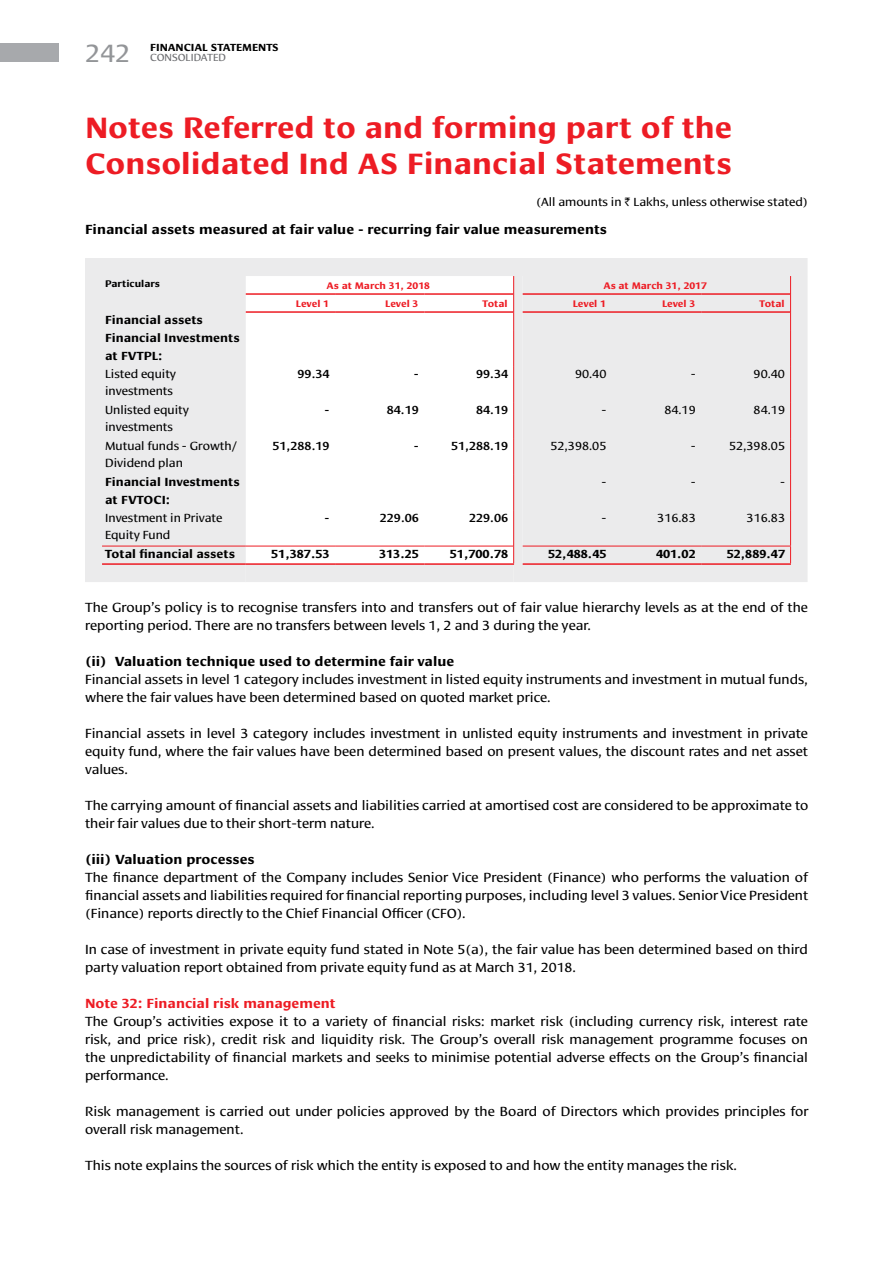
<style>
.page{position:relative;width:893px;height:1263px;background:#fff}
.page>*{position:absolute;margin:0;border:0;box-sizing:border-box;transform-origin:0 0}
.t1{font:700 30px/36px "Cora";color:#ed1c24}
.t2{font:25.5px "Cora";color:#939598}
.t3{font:13.5px/18px "Cora";color:#000}
.t4{font:700 13.5px "Cora";color:#000}
.t5{font:700 13.5px "Cora";color:#ed1c24}
.t6{font:12px/16.5px "Cora";color:#000}
.t7{font:700 12px/18px "Cora";color:#000}
.t8{font:500 12px "Cora";color:#000}
.t9{font:700 10.5px "Cora";color:#000}
.t10{font:10.5px "Cora";color:#6d6e71}
.t11{font:700 9.75px "Cora";color:#ed1c24}
.t12{font:700 9.75px "Cora";color:#000}
.s1{font-family:"Rupee"}
</style>
<div class="page">
<div style="left:0;top:43px;width:58px;height:19px;background:#a7a9ac"></div>
<div style="left:85px;top:258px;width:723px;height:324px;background:#ebebec"></div>
<svg style="left:246px;top:276px;width:562px;height:306px;fill:#ebebec"></svg>
<svg style="left:513px;top:276px;width:1px;height:54px"></svg>
<hr style="left:513px;top:330px;width:1px;height:36px;background:#ed1c24">
<hr style="left:513px;top:366px;width:1px;height:36px;background:#ed1c24">
<hr style="left:513px;top:402px;width:1px;height:36px;background:#ed1c24">
<hr style="left:513px;top:438px;width:1px;height:36px;background:#ed1c24">
<hr style="left:513px;top:474px;width:1px;height:36px;background:#ed1c24">
<hr style="left:513px;top:510px;width:1px;height:36px;background:#ed1c24">
<svg style="left:513px;top:546px;width:1px;height:17px"></svg>
<hr style="left:790px;top:330px;width:1px;height:36px;background:#ed1c24">
<hr style="left:790px;top:366px;width:1px;height:36px;background:#ed1c24">
<hr style="left:790px;top:402px;width:1px;height:36px;background:#ed1c24">
<hr style="left:790px;top:438px;width:1px;height:36px;background:#ed1c24">
<hr style="left:790px;top:474px;width:1px;height:36px;background:#ed1c24">
<hr style="left:790px;top:510px;width:1px;height:36px;background:#ed1c24">
<hr style="left:102px;top:546px;width:144px;height:1px;background:#ed1c24">
<hr style="left:102px;top:563px;width:144px;height:2px;background:#ed1c24">
<hr style="left:246px;top:546px;width:89px;height:1px;background:#ed1c24">
<hr style="left:335px;top:546px;width:89px;height:1px;background:#ed1c24">
<hr style="left:424px;top:546px;width:89px;height:1px;background:#ed1c24">
<hr style="left:246px;top:563px;width:89px;height:2px;background:#ed1c24">
<hr style="left:335px;top:563px;width:89px;height:2px;background:#ed1c24">
<hr style="left:424px;top:563px;width:90px;height:2px;background:#ed1c24">
<hr style="left:523px;top:546px;width:89px;height:1px;background:#ed1c24">
<hr style="left:612px;top:546px;width:89px;height:1px;background:#ed1c24">
<hr style="left:701px;top:546px;width:90px;height:1px;background:#ed1c24">
<hr style="left:523px;top:563px;width:89px;height:2px;background:#ed1c24">
<hr style="left:612px;top:563px;width:89px;height:2px;background:#ed1c24">
<hr style="left:701px;top:563px;width:90px;height:2px;background:#ed1c24">
<svg style="left:790px;top:546px;width:1px;height:17px"></svg>
<hr style="left:246px;top:311px;width:89px;height:2px;background:#ed1c24">
<hr style="left:523px;top:311px;width:89px;height:2px;background:#ed1c24">
<hr style="left:335px;top:311px;width:89px;height:2px;background:#ed1c24">
<hr style="left:424px;top:311px;width:89px;height:2px;background:#ed1c24">
<hr style="left:612px;top:311px;width:89px;height:2px;background:#ed1c24">
<hr style="left:701px;top:311px;width:89px;height:2px;background:#ed1c24">
<svg style="left:790px;top:276px;width:1px;height:54px"></svg>
<hr style="left:523px;top:293px;width:89px;height:2px;background:#ed1c24">
<hr style="left:612px;top:293px;width:89px;height:2px;background:#ed1c24">
<hr style="left:701px;top:293px;width:89px;height:2px;background:#ed1c24">
<hr style="left:246px;top:293px;width:89px;height:2px;background:#ed1c24">
<hr style="left:335px;top:293px;width:89px;height:2px;background:#ed1c24">
<hr style="left:424px;top:293px;width:89px;height:2px;background:#ed1c24">
<p class="t9" style="left:150px;top:41px;width:130px">FINANCIAL STATEMENTS</p>
<h2 class="t2" style="left:85px;top:38px;width:47px">242</h2>
<p class="t10" style="left:150px;top:52px;width:77px">CONSOLIDATED</p>
<h1 class="t1" style="left:85px;top:110px;width:648px">Notes Referred to and forming part of the<br>Consolidated Ind AS Financial Statements</h1>
<p class="t6" style="left:536px;top:194px;width:273px">(All amounts in <span class="s1">`</span> Lakhs, unless otherwise stated)</p>
<p class="t4" style="left:85px;top:221px;width:524px">Financial assets measured at fair value - recurring fair value measurements</p>
<p class="t12" style="left:105px;top:277px;width:57px">Particulars</p>
<p class="t11" style="left:327px;top:280px;width:105px">As at March 31, 2018</p>
<p class="t11" style="left:603px;top:280px;width:105px">As at March 31, 2017</p>
<p class="t11" style="left:296px;top:298px;width:35px">Level 1</p>
<p class="t11" style="left:385px;top:298px;width:35px">Level 3</p>
<p class="t11" style="left:483px;top:298px;width:27px">Total</p>
<p class="t11" style="left:573px;top:298px;width:35px">Level 1</p>
<p class="t11" style="left:662px;top:298px;width:35px">Level 3</p>
<p class="t11" style="left:759px;top:298px;width:27px">Total</p>
<p class="t7" style="left:105px;top:311px;width:136px">Financial assets<br>Financial Investments at FVTPL:</p>
<p class="t6" style="left:105px;top:366px;width:73px">Listed equity investments</p>
<p class="t8" style="left:297px;top:367px;width:34px">99.34</p>
<p class="t8" style="left:414px;top:367px;width:6px">-</p>
<p class="t8" style="left:476px;top:367px;width:34px">99.34</p>
<p class="t6" style="left:575px;top:366px;width:33px">90.40</p>
<p class="t6" style="left:691px;top:366px;width:6px">-</p>
<p class="t6" style="left:754px;top:366px;width:33px">90.40</p>
<p class="t6" style="left:105px;top:402px;width:86px">Unlisted equity investments</p>
<p class="t8" style="left:325px;top:403px;width:6px">-</p>
<p class="t8" style="left:387px;top:403px;width:34px">84.19</p>
<p class="t8" style="left:476px;top:403px;width:34px">84.19</p>
<p class="t6" style="left:601px;top:402px;width:6px">-</p>
<p class="t6" style="left:664px;top:402px;width:33px">84.19</p>
<p class="t6" style="left:754px;top:402px;width:33px">84.19</p>
<p class="t6" style="left:105px;top:438px;width:133px">Mutual funds - Growth/<br>Dividend plan</p>
<p class="t8" style="left:272px;top:439px;width:59px">51,288.19</p>
<p class="t8" style="left:414px;top:439px;width:6px">-</p>
<p class="t8" style="left:451px;top:439px;width:59px">51,288.19</p>
<p class="t6" style="left:550px;top:438px;width:58px">52,398.05</p>
<p class="t6" style="left:691px;top:438px;width:6px">-</p>
<p class="t6" style="left:729px;top:438px;width:58px">52,398.05</p>
<p class="t7" style="left:105px;top:473px;width:136px">Financial Investments at FVTOCI:</p>
<p class="t6" style="left:601px;top:474px;width:6px">-</p>
<p class="t6" style="left:691px;top:474px;width:6px">-</p>
<p class="t6" style="left:780px;top:474px;width:6px">-</p>
<p class="t6" style="left:105px;top:510px;width:119px">Investment in Private<br>Equity Fund</p>
<p class="t8" style="left:325px;top:511px;width:6px">-</p>
<p class="t8" style="left:380px;top:511px;width:41px">229.06</p>
<p class="t8" style="left:469px;top:511px;width:41px">229.06</p>
<p class="t6" style="left:601px;top:510px;width:6px">-</p>
<p class="t6" style="left:657px;top:510px;width:40px">316.83</p>
<p class="t6" style="left:747px;top:510px;width:40px">316.83</p>
<p class="t7" style="left:105px;top:545px;width:132px">Total financial assets</p>
<p class="t7" style="left:271px;top:545px;width:60px">51,387.53</p>
<p class="t7" style="left:379px;top:545px;width:41px">313.25</p>
<p class="t7" style="left:450px;top:545px;width:60px">51,700.78</p>
<p class="t7" style="left:548px;top:545px;width:60px">52,488.45</p>
<p class="t7" style="left:656px;top:545px;width:41px">401.02</p>
<p class="t7" style="left:727px;top:545px;width:60px">52,889.47</p>
<p class="t3" style="left:85px;top:599px;width:724px">The Group’s policy is to recognise transfers into and transfers out of fair value hierarchy levels as at the end of the reporting period. There are no transfers between levels 1, 2 and 3 during the year.</p>
<p class="t4" style="left:85px;top:653px;width:371px">(ii) Valuation technique used to determine fair value</p>
<p class="t3" style="left:85px;top:671px;width:724px">Financial assets in level 1 category includes investment in listed equity instruments and investment in mutual funds, where the fair values have been determined based on quoted market price.</p>
<p class="t3" style="left:85px;top:725px;width:725px;text-align:justify">Financial assets in level 3 category includes investment in unlisted equity instruments and investment in private equity fund, where the fair values have been determined based on present values, the discount rates and net asset values.</p>
<p class="t3" style="left:85px;top:797px;width:725px">The carrying amount of financial assets and liabilities carried at amortised cost are considered to be approximate to their fair values due to their short-term nature.</p>
<p class="t4" style="left:85px;top:851px;width:171px">(iii) Valuation processes</p>
<p class="t3" style="left:85px;top:869px;width:725px;text-align:justify">The finance department of the Company includes Senior Vice President (Finance) who performs the valuation of financial assets and liabilities required for financial reporting purposes, including level 3 values. Senior Vice President (Finance) reports directly to the Chief Financial Officer (CFO).</p>
<p class="t3" style="left:85px;top:941px;width:724px">In case of investment in private equity fund stated in Note 5(a), the fair value has been determined based on third party valuation report obtained from private equity fund as at March 31, 2018.</p>
<p class="t5" style="left:85px;top:995px;width:252px">Note 32: Financial risk management</p>
<p class="t3" style="left:85px;top:1013px;width:724px;text-align:justify">The Group’s activities expose it to a variety of financial risks: market risk (including currency risk, interest rate risk, and price risk), credit risk and liquidity risk. The Group’s overall risk management programme focuses on the unpredictability of financial markets and seeks to minimise potential adverse effects on the Group’s financial performance.</p>
<p class="t3" style="left:85px;top:1103px;width:725px">Risk management is carried out under policies approved by the Board of Directors which provides principles for overall risk management.</p>
<p class="t3" style="left:85px;top:1157px;width:653px">This note explains the sources of risk which the entity is exposed to and how the entity manages the risk.</p>
</div>
